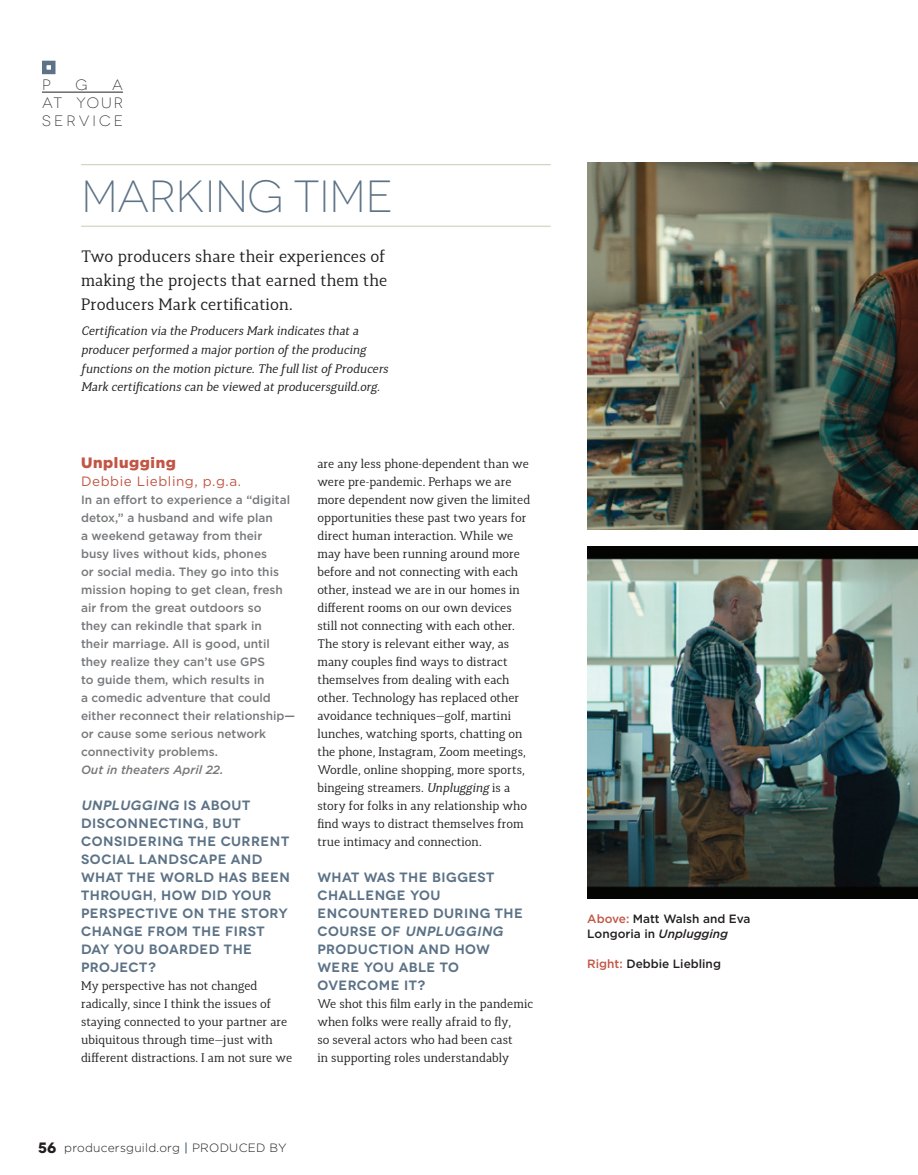
<style>
.page{position:relative;width:918px;height:1175px;background:#fff}
.page>*{position:absolute;margin:0;border:0;box-sizing:border-box;transform-origin:0 0}
.PGA_FOB_HEAD{font:300 45px "Novecentowide";letter-spacing:-.015em;color:#5c7286}
.PGA_BodyCopy_Indent{font:16.5px/24px "Synerga Pro";letter-spacing:.005em;color:#231f20;text-align:justify}
.t1{font:300 15px/18px "Novecentowide";letter-spacing:.2em;color:#231f20;text-align:justify}
.PGA_FOB_Subhead{font:900 15px "Gotham";letter-spacing:.04em;color:#c15645}
.PGA_Subhead-Question{font:600 13.5px/18px "Novecentowide";letter-spacing:.04em;color:#5c7286}
.PGA_FOB_Subhead-2{font:13.5px "Gotham";letter-spacing:.04em;color:#c15645}
.PGA_BodyCopy_Indent-2{font:12.3px/18px "Synerga Pro";color:#231f20}
.PGA_BodyCopy_Indent-3{font:italic 12.3px/18.8px "Synerga Pro";color:#231f20}
.PGA_Caption{font:500 12px/18px "Gotham";color:#76787b}
.PGA_Caption-2{font:500 12px/15px "Gotham";color:#231f20}
.t2{font:300 12px "Gotham";letter-spacing:.02em;color:#231f20}
.PGA_Caption-3{font:italic 500 12px "Gotham";color:#76787b}
.s1{font-style:italic}
.s2{font-family:"Novecentowide";font-weight:700;font-size:15px}
.s3{font-weight:500;color:#5c7286}
.s4{color:#c15645}
</style>
<div class="page">
<div style="left:42px;top:61px;width:14px;height:13px;border:4px solid #5c7286"></div>
<hr style="left:42px;top:92px;width:81px;height:1px;background:#231f20">
<hr style="left:81px;top:164px;width:470px;height:1px;background:#cdcab3">
<hr style="left:81px;top:226px;width:470px;height:1px;background:#cdcab3">
<img style="left:587px;top:162px;width:331px;height:367px">
<img style="left:587px;top:546px;width:331px;height:352px">
<p class="t1" style="left:42px;top:76px;width:10px">P</p>
<p class="t1" style="left:76px;top:76px;width:13px">G</p>
<p class="t1" style="left:42px;top:76px;width:83px;text-indent:70px">A AT YOUR SERVICE</p>
<p class="PGA_FOB_HEAD" style="left:81px;top:171px;width:313px">MARKING TIME</p>
<p class="PGA_BodyCopy_Indent" style="left:81px;top:244px;width:308px">Two producers share their experiences of making the projects that earned them the Producers Mark certification.</p>
<p class="PGA_BodyCopy_Indent-3" style="left:81px;top:321px;width:309px">Certification via the Producers Mark indicates that a producer performed a major portion of the producing functions on the motion picture. The full list of Producers Mark certifications can be viewed at producersguild.org.</p>
<p class="PGA_FOB_Subhead" style="left:81px;top:452px;width:96px">Unplugging</p>
<p class="PGA_FOB_Subhead-2" style="left:81px;top:473px;width:161px">Debbie Liebling, p.g.a.</p>
<p class="PGA_Caption" style="left:81px;top:491px;width:216px">In an effort to experience a “digital detox,” a husband and wife plan<br>a weekend getaway from their<br>busy lives without kids, phones<br>or social media. They go into this mission hoping to get clean, fresh air from the great outdoors so<br>they can rekindle that spark in<br>their marriage. All is good, until they realize they can’t use GPS<br>to guide them, which results in<br>a comedic adventure that could either reconnect their relationship— or cause some serious network connectivity problems.</p>
<p class="PGA_Caption-3" style="left:81px;top:762px;width:144px">Out in theaters April 22.</p>
<p class="PGA_Subhead-Question" style="left:81px;top:796px;width:210px"><span class="s1">UNPLUGGING</span> I S A B O U T<br>DISCONNECTING, BUT<br>CONSIDERING THE CURRENT<br>SOCIAL LANDSCAPE AND<br>WHAT THE WORLD HAS BEEN<br>THROUGH, HOW DID YOUR<br>PERSPECTIVE ON THE STORY<br>CHANGE FROM THE FIRST<br>DAY YOU BOARDED THE<br>PROJECT?</p>
<p class="PGA_BodyCopy_Indent-2" style="left:81px;top:977px;width:213px">My perspective has not changed radically, since I think the issues of staying connected to your partner are ubiquitous through time—just with different distractions. I am not sure we</p>
<p class="PGA_BodyCopy_Indent-2" style="left:317px;top:455px;width:214px">are any less phone-dependent than we were pre-pandemic. Perhaps we are more dependent now given the limited opportunities these past two years for direct human interaction. While we may have been running around more before and not connecting with each other, instead we are in our homes in different rooms on our own devices still not connecting with each other.<br>The story is relevant either way, as many couples find ways to distract themselves from dealing with each other. Technology has replaced other avoidance techniques—golf, martini lunches, watching sports, chatting on the phone, Instagram, Zoom meetings, Wordle, online shopping, more sports, bingeing streamers. <span class="s1">Unplugging</span> is a story for folks in any relationship who find ways to distract themselves from true intimacy and connection.</p>
<p class="PGA_Subhead-Question" style="left:317px;top:868px;width:207px">WHAT WAS THE BIGGEST<br>CHALLENGE YOU<br>ENCOUNTERED DURING THE<br>CO U RS E O F <span class="s1">UNPLUGGING<br></span>PRODUCTION AND HOW<br>WERE YOU ABLE TO<br>OVERCOME IT?</p>
<p class="PGA_BodyCopy_Indent-2" style="left:317px;top:995px;width:217px">We shot this film early in the pandemic when folks were really afraid to fly,<br>so several actors who had been cast<br>in supporting roles understandably</p>
<p class="t2" style="left:38px;top:1141px;width:250px"><span class="s2">56</span> producersguild.org <span class="s3">|</span> PRODUCED BY</p>
<p class="PGA_Caption-2" style="left:587px;top:911px;width:165px"><span class="s4">Above:</span> Matt Walsh and Eva<br>Longoria in <span class="s1">Unplugging</span></p>
<p class="PGA_Caption-2" style="left:587px;top:956px;width:135px"><span class="s4">Right:</span> Debbie Liebling</p>
</div>
